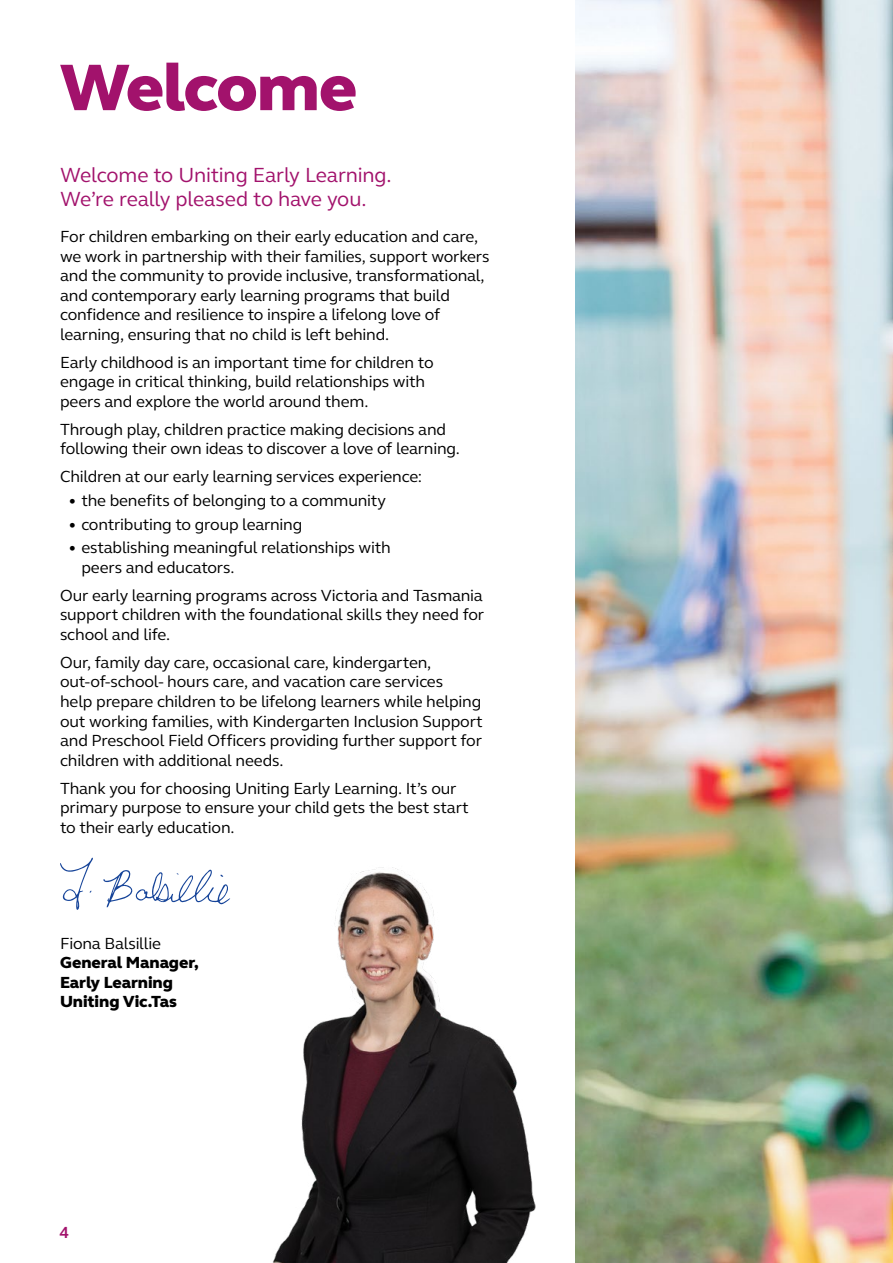
<style>
.page{position:relative;width:893px;height:1263px;background:#fff}
.page>*{position:absolute;margin:0;border:0;box-sizing:border-box;transform-origin:0 0}
.t1{font:800 67.5px "FS Elliot Pro";letter-spacing:-.02em;color:#a2126c}
.t2{font:21px/24px "FS Elliot Pro";letter-spacing:-.01em;color:#a2126c}
.t3{font:16.5px/19.5px "FS Elliot Pro";letter-spacing:-.01em;color:#000}
.t4{font:800 16.5px/19.5px "FS Elliot Pro";letter-spacing:-.005em;color:#000}
.t5{font:700 16.5px "FS Elliot Pro";color:#a2126c}
</style>
<div class="page">
<img style="left:575px;top:0;width:318px;height:1263px">
<svg style="left:60px;top:857px;width:33px;height:53px"></svg>
<svg style="left:103px;top:869px;width:126px;height:38px"></svg>
<img style="left:229px;top:867px;width:307px;height:396px">
<h1 class="t1" style="left:60px;top:42px;width:298px">Welcome</h1>
<p class="t2" style="left:60px;top:162px;width:333px">Welcome to Uniting Early Learning.<br>We’re really pleased to have you.</p>
<p class="t3" style="left:60px;top:226px;width:431px">For children embarking on their early education and care, we work in partnership with their families, support workers and the community to provide inclusive, transformational, and contemporary early learning programs that build confidence and resilience to inspire a lifelong love of learning, ensuring that no child is left behind.</p>
<p class="t3" style="left:60px;top:352px;width:375px">Early childhood is an important time for children to engage in critical thinking, build relationships with peers and explore the world around them.</p>
<p class="t3" style="left:60px;top:419px;width:401px">Through play, children practice making decisions and following their own ideas to discover a love of learning.</p>
<p class="t3" style="left:60px;top:466px;width:363px">Children at our early learning services experience:</p>
<p class="t3" style="left:69px;top:490px;width:319px">• the benefits of belonging to a community</p>
<p class="t3" style="left:69px;top:514px;width:235px">• contributing to group learning</p>
<p class="t3" style="left:81px;top:538px;width:311px;text-indent:-13px">• establishing meaningful relationships with peers and educators.</p>
<p class="t3" style="left:60px;top:585px;width:426px;text-align:justify">Our early learning programs across Victoria and Tasmania support children with the foundational skills they need for school and life.</p>
<p class="t3" style="left:60px;top:652px;width:424px">Our, family day care, occasional care, kindergarten, out-of-school- hours care, and vacation care services<br>help prepare children to be lifelong learners while helping out working families, with Kindergarten Inclusion Support and Preschool Field Officers providing further support for children with additional needs.</p>
<p class="t3" style="left:60px;top:778px;width:410px">Thank you for choosing Uniting Early Learning. It’s our primary purpose to ensure your child gets the best start to their early education.</p>
<p class="t3" style="left:60px;top:933px;width:102px">Fiona Balsillie</p>
<p class="t4" style="left:60px;top:953px;width:140px">General Manager,<br>Early Learning<br>Uniting Vic.Tas</p>
<p class="t5" style="left:60px;top:1222px;width:11px">4</p>
</div>
